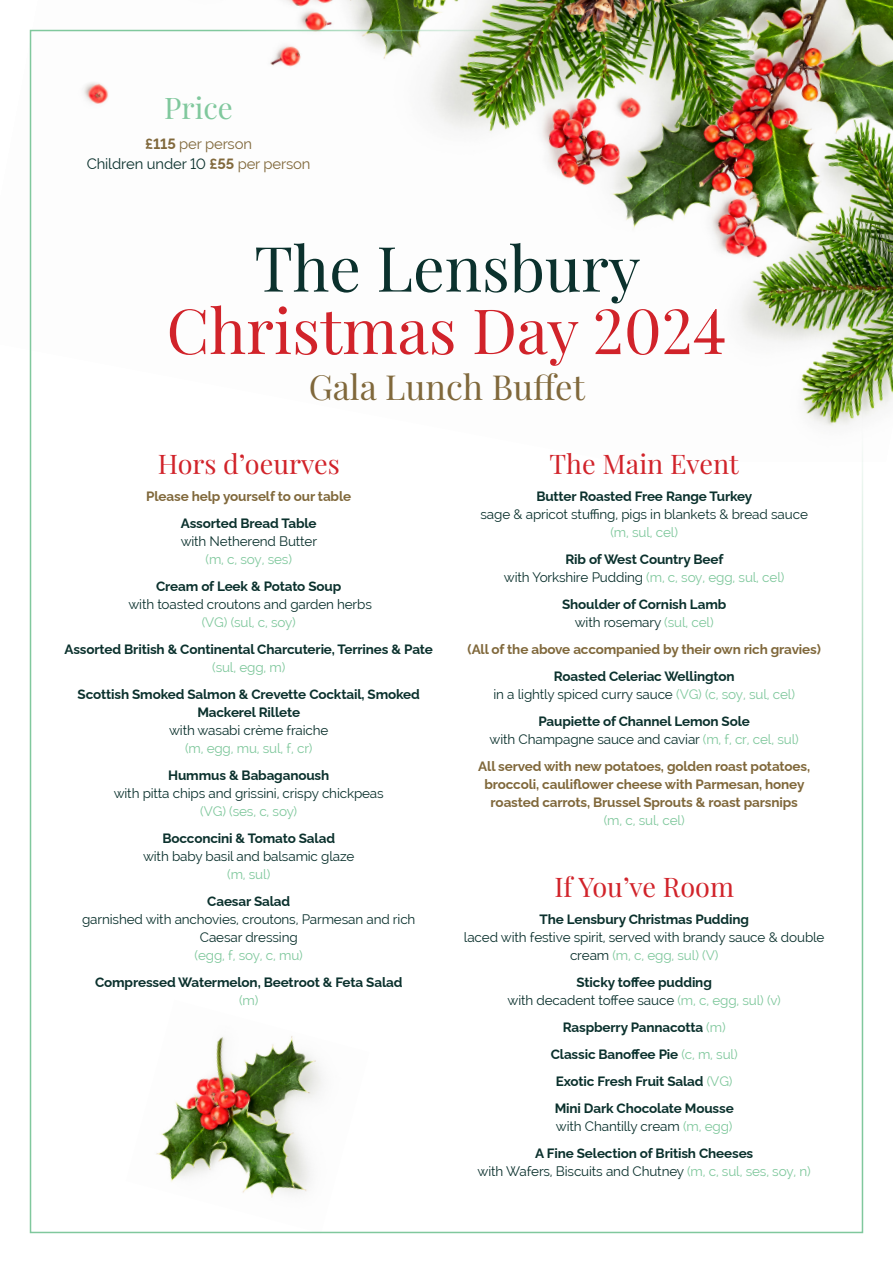
<style>
.page{position:relative;width:893px;height:1263px;background:#fff}
.page>*{position:absolute;margin:0;border:0;box-sizing:border-box;transform-origin:0 0}
.t1{font:62.4px "Playfair Display";color:#d1232a}
.t2{font:62.4px "Playfair Display";color:#0b312d}
.t3{font:34.5px "Playfair Display";color:#80683b}
.t4{font:29.7px "Playfair Display";color:#80c89d}
.t5{font:27px "Playfair Display";color:#d1232a}
.t6{font:14.85px "Raleway";letter-spacing:-.01em;color:#0b312d}
.t7{font:14.85px "Raleway";letter-spacing:-.01em;color:#80683b}
.t8{font:700 13.5px/18px "Raleway";letter-spacing:-.01em;color:#0b312d;text-align:center}
.t9{font:13.5px/18px "Raleway";letter-spacing:-.01em;color:#0b312d;text-align:center}
.t10{font:700 13.5px/18px "Raleway";letter-spacing:-.01em;color:#80683b;text-align:center}
.t11{font:13.5px "Raleway";letter-spacing:-.01em;color:#80c89d}
.s1{font-weight:700}
.s2{font-weight:700;color:#80683b}
.s3{color:#80683b}
.s4{font-weight:400;color:#80c89d}
.s5{color:#80c89d}
.s6{color:#0b312d}
.s7{font-weight:400}
</style>
<div class="page">
<img style="left:29px;top:0;width:864px;height:462px">
<img style="left:156px;top:1036px;width:167px;height:162px">
<img style="left:78px;top:81px;width:32px;height:28px">
<p class="t4" style="left:164px;top:85px;width:70px">Price</p>
<p class="t7" style="left:145px;top:135px;width:108px"><span class="s1">£115</span> per person</p>
<p class="t6" style="left:87px;top:155px;width:225px">Children under 10 <span class="s2">£55</span> <span class="s3">per person</span></p>
<p class="t2" style="left:254px;top:219px;width:388px">The Lensbury</p>
<p class="t1" style="left:167px;top:282px;width:561px">Christmas Day 2024</p>
<p class="t3" style="left:309px;top:360px;width:278px">Gala Lunch Buffet</p>
<p class="t5" style="left:158px;top:442px;width:184px">Hors d’oeurves</p>
<p class="t10" style="left:146px;top:485px;width:207px">Please help yourself to our table</p>
<p class="t8" style="left:181px;top:512px;width:137px">Assorted Bread Table</p>
<p class="t9" style="left:181px;top:532px;width:138px">with Netherend Butter</p>
<p class="t11" style="left:206px;top:551px;width:88px">(m, c, soy, ses)</p>
<p class="t8" style="left:156px;top:575px;width:187px">Cream of Leek &amp; Potato Soup</p>
<p class="t9" style="left:128px;top:595px;width:245px">with toasted croutons and garden herbs</p>
<p class="t11" style="left:202px;top:614px;width:96px">(VG) (sul, c, soy)</p>
<p class="t8" style="left:65px;top:638px;width:370px">Assorted British &amp; Continental Charcuterie, Terrines &amp; Pate <span class="s4">(sul, egg, m)</span></p>
<p class="t8" style="left:78px;top:683px;width:344px">Scottish Smoked Salmon &amp; Crevette Cocktail, Smoked<br>Mackerel Rillete</p>
<p class="t9" style="left:169px;top:721px;width:161px">with wasabi crème fraiche</p>
<p class="t11" style="left:185px;top:740px;width:129px">(m, egg, mu, sul, f, cr)</p>
<p class="t8" style="left:168px;top:764px;width:163px">Hummus &amp; Babaganoush</p>
<p class="t9" style="left:114px;top:784px;width:272px">with pitta chips and grissini, crispy chickpeas</p>
<p class="t11" style="left:200px;top:803px;width:99px">(VG) (ses, c, soy)</p>
<p class="t8" style="left:162px;top:827px;width:174px">Bocconcini &amp; Tomato Salad</p>
<p class="t9" style="left:143px;top:847px;width:213px">with baby basil and balsamic glaze</p>
<p class="t11" style="left:227px;top:866px;width:45px">(m, sul)</p>
<p class="t8" style="left:207px;top:890px;width:84px">Caesar Salad</p>
<p class="t9" style="left:82px;top:910px;width:335px">garnished with anchovies, croutons, Parmesan and rich<br>Caesar dressing<br><span class="s5">(egg, f, soy, c, mu)</span></p>
<p class="t8" style="left:95px;top:971px;width:309px">Compressed Watermelon, Beetroot &amp; Feta Salad <span class="s4">(m)</span></p>
<p class="t5" style="left:550px;top:442px;width:191px">The Main Event</p>
<p class="t8" style="left:536px;top:485px;width:217px">Butter Roasted Free Range Turkey</p>
<p class="t9" style="left:480px;top:505px;width:329px">sage &amp; apricot stuffing, pigs in blankets &amp; bread sauce</p>
<p class="t11" style="left:610px;top:524px;width:69px">(m, sul, cel)</p>
<p class="t8" style="left:565px;top:548px;width:159px">Rib of West Country Beef</p>
<p class="t11" style="left:504px;top:569px;width:282px"><span class="s6">with Yorkshire Pudding</span> (m, c, soy, egg, sul, cel)</p>
<p class="t8" style="left:562px;top:593px;width:166px">Shoulder of Cornish Lamb</p>
<p class="t9" style="left:575px;top:613px;width:141px">with rosemary <span class="s5">(sul, cel)</span></p>
<p class="t10" style="left:467px;top:638px;width:355px">(All of the above accompanied by their own rich gravies)</p>
<p class="t8" style="left:554px;top:665px;width:182px">Roasted Celeriac Wellington</p>
<p class="t9" style="left:493px;top:685px;width:303px">in a lightly spiced curry sauce <span class="s5">(VG) (c, soy, sul, cel)</span></p>
<p class="t8" style="left:538px;top:710px;width:213px">Paupiette of Channel Lemon Sole</p>
<p class="t9" style="left:490px;top:730px;width:311px">with Champagne sauce and caviar <span class="s5">(m, f, cr, cel, sul)</span></p>
<p class="t10" style="left:478px;top:755px;width:333px">All served with new potatoes, golden roast potatoes, broccoli, cauliflower cheese with Parmesan, honey roasted carrots, Brussel Sprouts &amp; roast parsnips</p>
<p class="t11" style="left:604px;top:812px;width:82px">(m, c, sul, cel)</p>
<p class="t5" style="left:554px;top:866px;width:181px">If You’ve Room</p>
<p class="t8" style="left:539px;top:909px;width:211px">The Lensbury Christmas Pudding</p>
<p class="t9" style="left:464px;top:928px;width:362px">laced with festive spirit, served with brandy sauce &amp; double cream <span class="s5">(m, c, egg, sul) (V)</span></p>
<p class="t8" style="left:577px;top:972px;width:137px">Sticky toffee pudding</p>
<p class="t9" style="left:508px;top:991px;width:275px">with decadent toffee sauce <span class="s5">(m, c, egg, sul) (v)</span></p>
<p class="t8" style="left:563px;top:1017px;width:164px">Raspberry Pannacotta <span class="s4">(m)</span></p>
<p class="t8" style="left:551px;top:1044px;width:188px">Classic Banoffee Pie <span class="s4">(c, m, sul)</span></p>
<p class="t8" style="left:556px;top:1071px;width:178px">Exotic Fresh Fruit Salad <span class="s4">(VG)</span></p>
<p class="t8" style="left:555px;top:1098px;width:181px;text-align:left">Mini Dark Chocolate Mousse <span class="s7">with Chantilly cream</span> <span class="s4">(m, egg)</span></p>
<p class="t8" style="left:535px;top:1143px;width:220px">A Fine Selection of British Cheeses</p>
<p class="t9" style="left:478px;top:1162px;width:335px">with Wafers, Biscuits and Chutney <span class="s5">(m, c, sul, ses, soy, n)</span></p>
</div>
